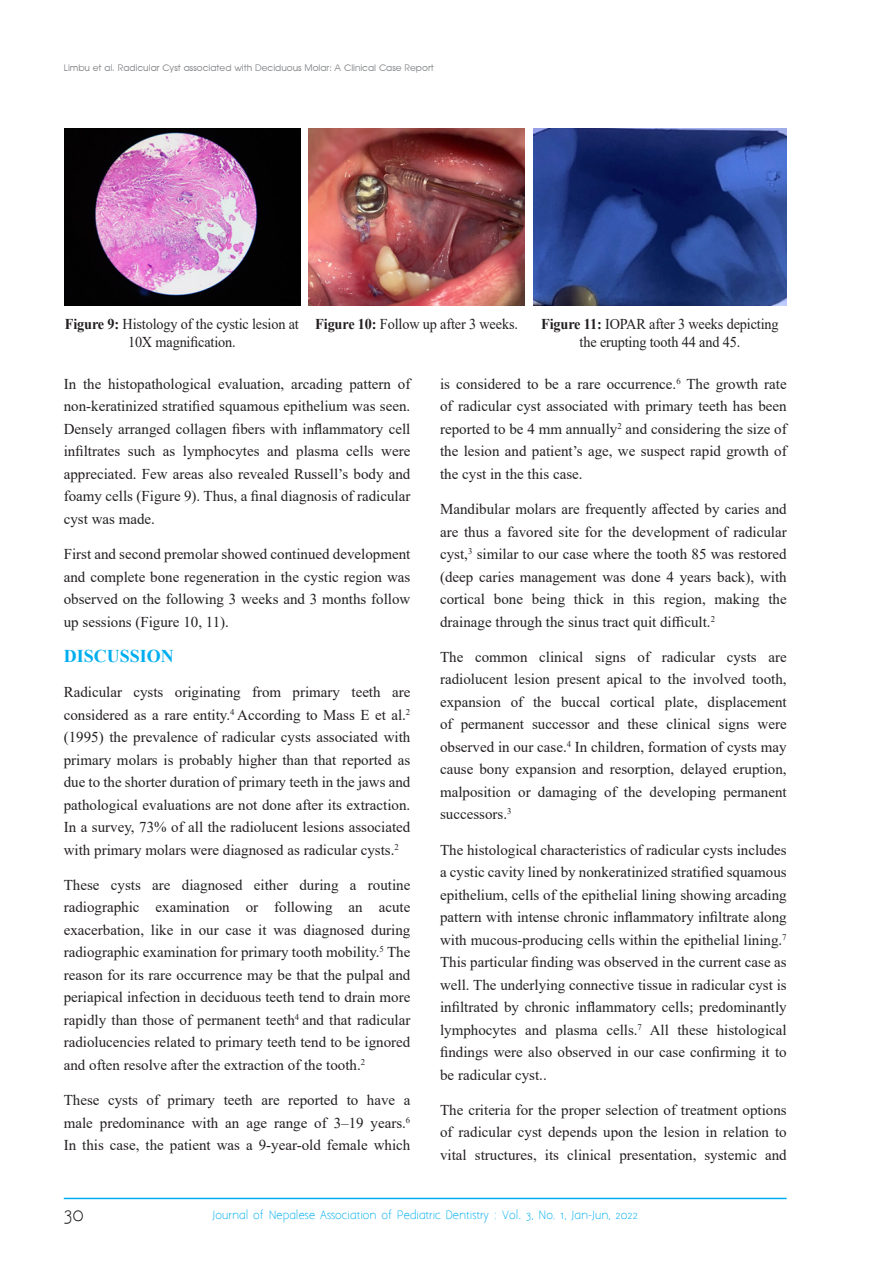
<style>
.page{position:relative;width:893px;height:1263px;background:#fff}
.page>*{position:absolute;margin:0;border:0;box-sizing:border-box;transform-origin:0 0}
.Normal_wrd_17{font:700 18px "Times New Roman";color:#00aeef}
.t1{font:18px "Aaargh Normal";color:#231f20}
.Normal_wrd_17-2{font:15px/22.5px "Times New Roman";color:#231f20;text-align:justify}
.Normal_wrd_17-3{font:15px/18px "Times New Roman";color:#231f20;text-align:center;scale:.95 1}
.t2{font:10.5px "Aaargh Normal";color:#00aeef}
.t3{font:9px "Advance Normal";color:#808285}
.s1{font-weight:700}
</style>
<div class="page">
<hr style="left:64px;top:1198px;width:723px;height:1px;background:#00aeef">
<img style="left:64px;top:129px;width:236px;height:176px">
<img style="left:309px;top:129px;width:216px;height:176px">
<img style="left:533px;top:129px;width:254px;height:176px">
<p class="t3" style="left:64px;top:62px;width:371px">Limbu et al. Radicular Cyst associated with Deciduous Molar: A Clinical Case Report</p>
<p class="Normal_wrd_17-3" style="left:65px;top:315px;width:248px"><span class="s1">Figure 9:</span> Histology of the cystic lesion at<br>10X magnification.</p>
<p class="Normal_wrd_17-3" style="left:315px;top:315px;width:215px"><span class="s1">Figure 10:</span> Follow up after 3 weeks.</p>
<p class="Normal_wrd_17-3" style="left:541px;top:315px;width:251px"><span class="s1">Figure 11:</span> IOPAR after 3 weeks depicting the erupting tooth 44 and 45.</p>
<p class="Normal_wrd_17-2" style="left:64px;top:372px;width:348px">In the histopathological evaluation, arcading pattern of non-keratinized stratified squamous epithelium was seen.<br>Densely arranged collagen fibers with inflammatory cell infiltrates such as lymphocytes and plasma cells were appreciated. Few areas also revealed Russell’s body and foamy cells (Figure 9). Thus, a final diagnosis of radicular cyst was made.</p>
<p class="Normal_wrd_17-2" style="left:64px;top:542px;width:348px">First and second premolar showed continued development and complete bone regeneration in the cystic region was observed on the following 3 weeks and 3 months follow up sessions (Figure 10, 11).</p>
<p class="Normal_wrd_17" style="left:64px;top:643px;width:112px">DISCUSSION</p>
<p class="Normal_wrd_17-2" style="left:64px;top:680px;width:348px">Radicular cysts originating from primary teeth are considered as a rare entity.<sup>4</sup> According to Mass E et al.<sup>2 </sup>(1995) the prevalence of radicular cysts associated with primary molars is probably higher than that reported as due to the shorter duration of primary teeth in the jaws and pathological evaluations are not done after its extraction.<br>In a survey, 73% of all the radiolucent lesions associated with primary molars were diagnosed as radicular cysts.<sup>2</sup></p>
<p class="Normal_wrd_17-2" style="left:64px;top:873px;width:348px">These cysts are diagnosed either during a routine radiographic examination or following an acute exacerbation, like in our case it was diagnosed during radiographic examination for primary tooth mobility.<sup>5</sup> The reason for its rare occurrence may be that the pulpal and periapical infection in deciduous teeth tend to drain more rapidly than those of permanent teeth<sup>4</sup> and that radicular radiolucencies related to primary teeth tend to be ignored and often resolve after the extraction of the tooth.<sup>2</sup></p>
<p class="Normal_wrd_17-2" style="left:64px;top:1088px;width:348px">These cysts of primary teeth are reported to have a male predominance with an age range of 3–19 years.<sup>6<br></sup>In this case, the patient was a 9-year-old female which</p>
<p class="Normal_wrd_17-2" style="left:440px;top:372px;width:348px">is considered to be a rare occurrence.<sup>6</sup> The growth rate of radicular cyst associated with primary teeth has been reported to be 4 mm annually<sup>2</sup> and considering the size of the lesion and patient’s age, we suspect rapid growth of the cyst in the this case.</p>
<p class="Normal_wrd_17-2" style="left:440px;top:497px;width:348px">Mandibular molars are frequently affected by caries and are thus a favored site for the development of radicular cyst,<sup>3</sup> similar to our case where the tooth 85 was restored (deep caries management was done 4 years back), with cortical bone being thick in this region, making the drainage through the sinus tract quit difficult.<sup>2</sup></p>
<p class="Normal_wrd_17-2" style="left:440px;top:645px;width:348px">The common clinical signs of radicular cysts are radiolucent lesion present apical to the involved tooth, expansion of the buccal cortical plate, displacement of permanent successor and these clinical signs were observed in our case.<sup>4</sup> In children, formation of cysts may cause bony expansion and resorption, delayed eruption, malposition or damaging of the developing permanent successors.<sup>3</sup></p>
<p class="Normal_wrd_17-2" style="left:440px;top:838px;width:348px">The histological characteristics of radicular cysts includes a cystic cavity lined by nonkeratinized stratified squamous epithelium, cells of the epithelial lining showing arcading pattern with intense chronic inflammatory infiltrate along with mucous-producing cells within the epithelial lining.<sup>7<br></sup>This particular finding was observed in the current case as well. The underlying connective tissue in radicular cyst is infiltrated by chronic inflammatory cells; predominantly lymphocytes and plasma cells.<sup>7</sup> All these histological findings were also observed in our case confirming it to be radicular cyst..</p>
<p class="Normal_wrd_17-2" style="left:440px;top:1098px;width:348px">The criteria for the proper selection of treatment options of radicular cyst depends upon the lesion in relation to vital structures, its clinical presentation, systemic and</p>
<p class="t1" style="left:64px;top:1204px;width:22px">30</p>
<p class="t2" style="left:213px;top:1209px;width:427px">Journal of Nepalese Association of Pediatric Dentistry : Vol. 3, No. 1, Jan-Jun, 2022</p>
</div>
